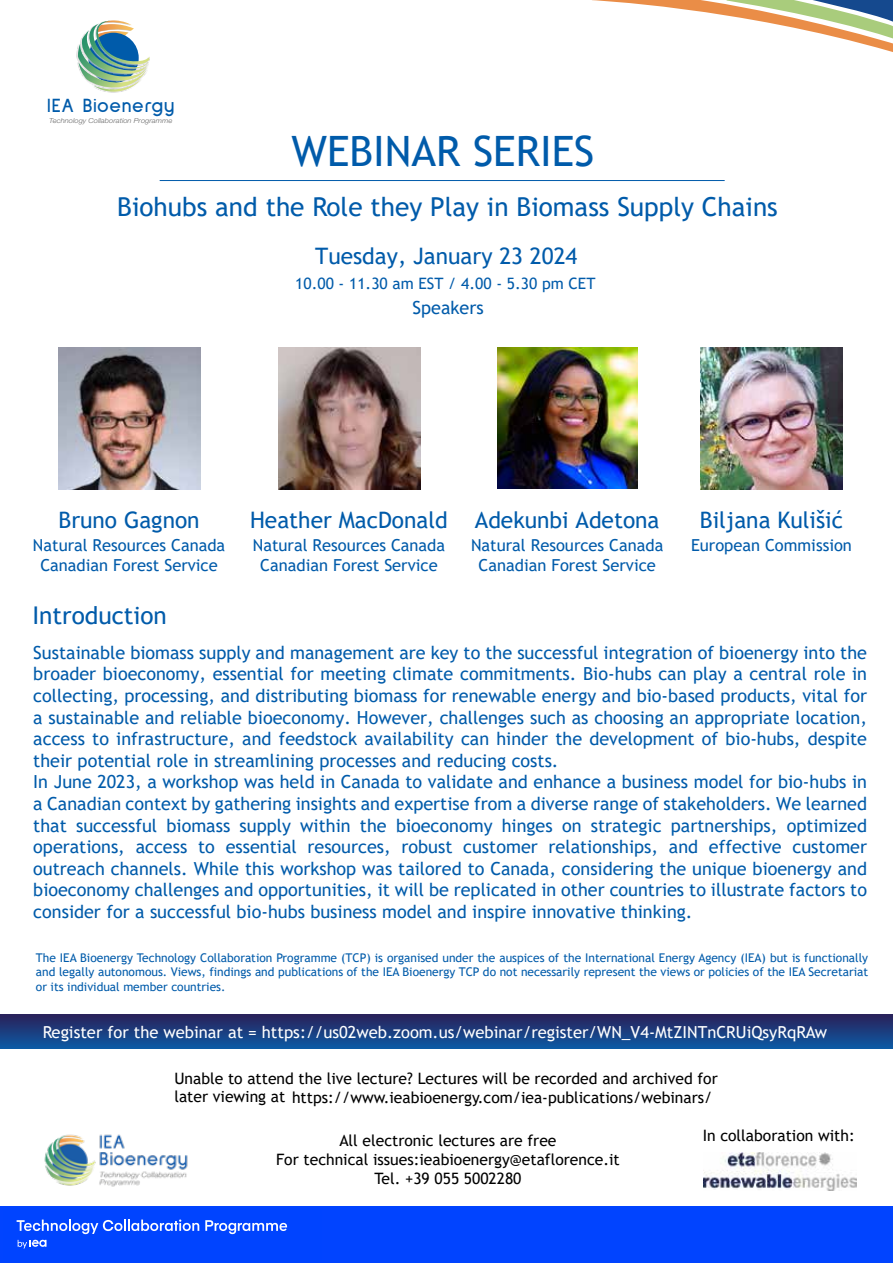
<style>
.page{position:relative;width:893px;height:1263px;background:#fff}
.page>*{position:absolute;margin:0;border:0;box-sizing:border-box;transform-origin:0 0}
.t1{font:41.85px "Trebuchet MS";color:#005baa}
.t2{font:26.1px "Trebuchet MS";color:#005baa}
.t3{font:24.45px "Trebuchet MS";color:#005baa}
.t4{font:22.65px "Trebuchet MS";color:#005baa}
.t5{font:700 19.95px "Sulphur Point";letter-spacing:.04em;color:#005baa}
.t6{font:18px/21.6px "Trebuchet MS";color:#005baa}
.t7{font:16.5px/19.8px "Trebuchet MS";color:#005baa;text-align:center}
.t8{font:16.5px "Trebuchet MS";color:#fff}
.t9{font:15.75px/18.9px "Trebuchet MS";color:#000}
.t10{font:15.75px "Trebuchet MS";color:#005baa}
.t11{font:12px/14.4px "Trebuchet MS";color:#005baa;text-align:justify}
.t12{font:italic 300 6.9px "Helvetica Neue";letter-spacing:.005em;color:#676767;scale:1.1 1}
</style>
<div class="page">
<img style="left:76px;top:46px;width:2px;height:19px">
<img style="left:78px;top:20px;width:71px;height:72px">
<svg style="left:592px;top:0;width:301px;height:52px"></svg>
<svg style="left:0;top:1015px;width:893px;height:33px;background:#1b3d7e"></svg>
<div style="left:0;top:1207px;width:893px;height:56px;background:#0144ff"></div>
<img style="left:40px;top:1134px;width:155px;height:74px">
<div style="left:3px;top:1208px;width:318px;height:52px;background:#04f"></div>
<svg style="left:17px;top:1219px;width:182px;height:15px"></svg>
<svg style="left:205px;top:1220px;width:82px;height:14px"></svg>
<svg style="left:18px;top:1240px;width:29px;height:8px"></svg>
<img style="left:703px;top:1153px;width:153px;height:37px">
<hr style="left:160px;top:180px;width:565px;height:1px;background:#005baa">
<img style="left:58px;top:348px;width:142px;height:142px">
<img style="left:278px;top:348px;width:142px;height:142px">
<img style="left:497px;top:347px;width:140px;height:142px">
<img style="left:700px;top:347px;width:143px;height:142px">
<p class="t5" style="left:47px;top:94px;width:129px">IEA Bioenergy</p>
<p class="t12" style="left:49px;top:117px;width:113px">Technology Collaboration Programme</p>
<h1 class="t1" style="left:291px;top:125px;width:304px">WEBINAR SERIES</h1>
<h2 class="t2" style="left:117px;top:190px;width:662px">Biohubs and the Role they Play in Biomass Supply Chains</h2>
<p class="t4" style="left:315px;top:242px;width:264px">Tuesday, January 23 2024</p>
<p class="t10" style="left:295px;top:273px;width:302px">10.00 - 11.30 am EST / 4.00 - 5.30 pm CET</p>
<p class="t6" style="left:413px;top:297px;width:73px">Speakers</p>
<p class="t4" style="left:58px;top:506px;width:143px">Bruno Gagnon</p>
<p class="t7" style="left:33px;top:535px;width:194px">Natural Resources Canada<br>Canadian Forest Service</p>
<h3 class="t3" style="left:32px;top:600px;width:136px">Introduction</h3>
<p class="t4" style="left:250px;top:506px;width:411px">Heather MacDonald Adekunbi Adetona</p>
<p class="t4" style="left:700px;top:506px;width:145px">Biljana Kulišić</p>
<p class="t7" style="left:253px;top:535px;width:194px">Natural Resources Canada</p>
<p class="t7" style="left:691px;top:535px;width:162px">European Commission</p>
<p class="t7" style="left:260px;top:555px;width:179px">Canadian Forest Service</p>
<p class="t7" style="left:471px;top:535px;width:194px">Natural Resources Canada<br>Canadian Forest Service</p>
<p class="t6" style="left:33px;top:641px;width:835px">Sustainable biomass supply and management are key to the successful integration of bioenergy into the broader bioeconomy, essential for meeting climate commitments. Bio-hubs can play a central role in collecting, processing, and distributing biomass for renewable energy and bio-based products, vital for a sustainable and reliable bioeconomy. However, challenges such as choosing an appropriate location, access to infrastructure, and feedstock availability can hinder the development of bio-hubs, despite their potential role in streamlining processes and reducing costs.<br>In June 2023, a workshop was held in Canada to validate and enhance a business model for bio-hubs in a Canadian context by gathering insights and expertise from a diverse range of stakeholders. We learned that successful biomass supply within the bioeconomy hinges on strategic partnerships, optimized operations, access to essential resources, robust customer relationships, and effective customer outreach channels. While this workshop was tailored to Canada, considering the unique bioenergy and bioeconomy challenges and opportunities, it will be replicated in other countries to illustrate factors to consider for a successful bio-hubs business model and inspire innovative thinking.</p>
<p class="t11" style="left:36px;top:950px;width:834px">The IEA Bioenergy Technology Collaboration Programme (TCP) is organised under the auspices of the International Energy Agency (IEA) but is functionally and legally autonomous. Views, findings and publications of the IEA Bioenergy TCP do not necessarily represent the views or policies of the IEA Secretariat or its individual member countries.</p>
<p class="t8" style="left:43px;top:1022px;width:786px">Register for the webinar at = https://us02web.zoom.us/webinar/register/WN_V4-MtZINTnCRUiQsyRqRAw</p>
<p class="t9" style="left:174px;top:1068px;width:545px;line-height:19.5px">Unable to attend the live lecture? Lectures will be recorded and archived for later viewing at https://www.ieabioenergy.com/iea-publications/webinars/</p>
<p class="t9" style="left:276px;top:1131px;width:345px;text-align:center">All electronic lectures are free<br>For technical issues:ieabioenergy@etaflorence.it<br>Tel. +39 055 5002280</p>
<p class="t9" style="left:703px;top:1126px;width:153px">In collaboration with:</p>
</div>
